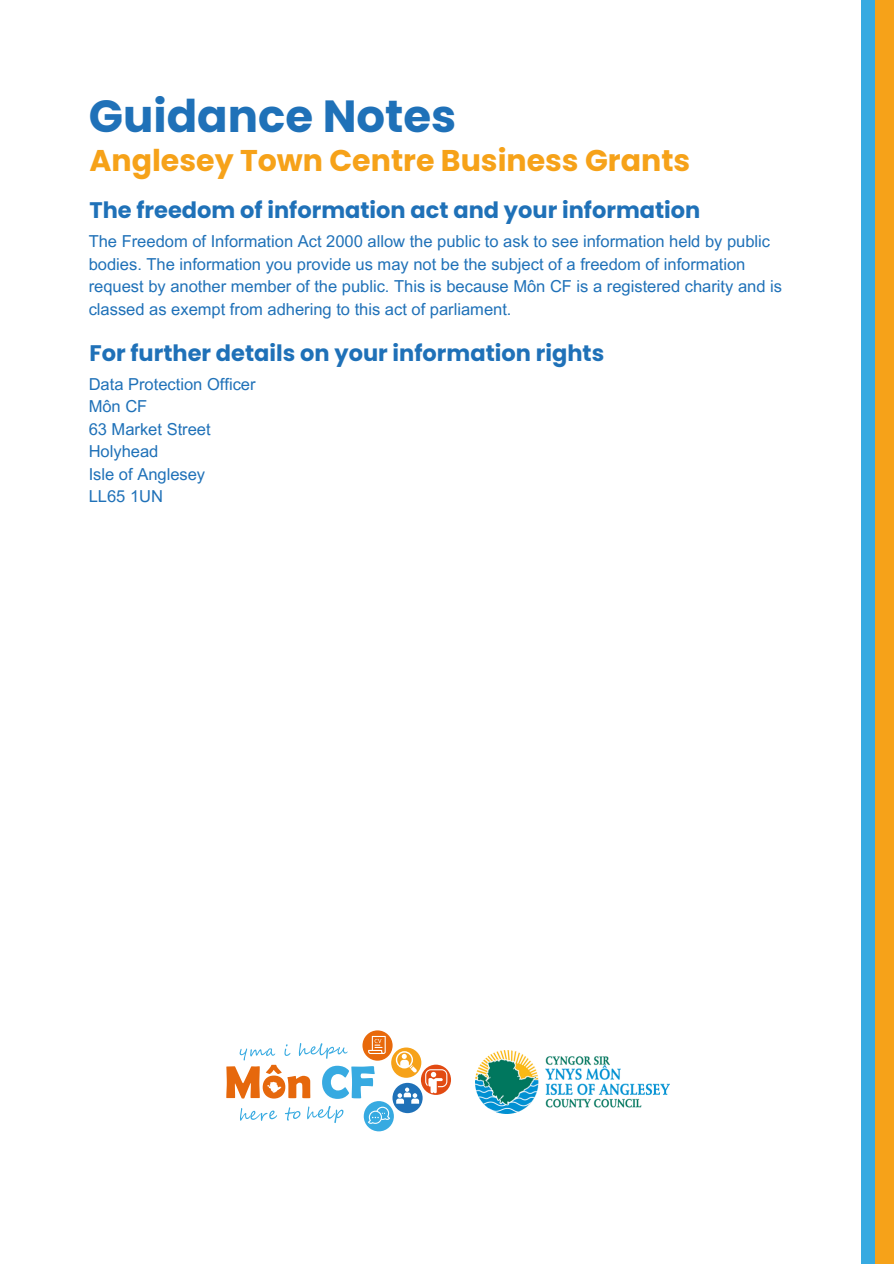
<style>
.page{position:relative;width:894px;height:1264px;background:#fff}
.page>*{position:absolute;margin:0;border:0;box-sizing:border-box;transform-origin:0 0}
.t1{font:700 45px "Poppins";color:#1f71b8}
.t2{font:700 30px "Poppins";color:#f6a219}
.t3{font:700 22.5px "Poppins";color:#1f71b8}
.t4{font:16.5px/22.5px "Arial MT Pro";color:#1f71b8}
</style>
<div class="page">
<img style="left:476px;top:1050px;width:193px;height:63px">
<svg style="left:226px;top:1030px;width:225px;height:101px"></svg>
<div style="left:861px;top:0;width:32px;height:1263px;background:#37aae1"></div>
<div style="left:875px;top:0;width:18px;height:1263px;background:#f6a219"></div>
<h2 class="t1" style="left:89px;top:85px;width:369px">Guidance Notes</h2>
<h3 class="t2" style="left:89px;top:139px;width:602px">Anglesey Town Centre Business Grants</h3>
<p class="t3" style="left:89px;top:195px;width:612px">The freedom of information act and your information</p>
<p class="t4" style="left:89px;top:232px;width:694px">The Freedom of Information Act 2000 allow the public to ask to see information held by public bodies. The information you provide us may not be the subject of a freedom of information request by another member of the public. This is because Môn CF is a registered charity and is classed as exempt from adhering to this act of parliament.</p>
<h3 class="t3" style="left:89px;top:337px;width:516px">For further details on your information rights</h3>
<p class="t4" style="left:89px;top:375px;width:168px">Data Protection Officer</p>
<p class="t4" style="left:89px;top:397px;width:60px">Môn CF</p>
<p class="t4" style="left:89px;top:420px;width:123px">63 Market Street</p>
<p class="t4" style="left:89px;top:442px;width:71px">Holyhead</p>
<p class="t4" style="left:89px;top:465px;width:118px">Isle of Anglesey</p>
<p class="t4" style="left:89px;top:487px;width:76px">LL65 1UN</p>
</div>
